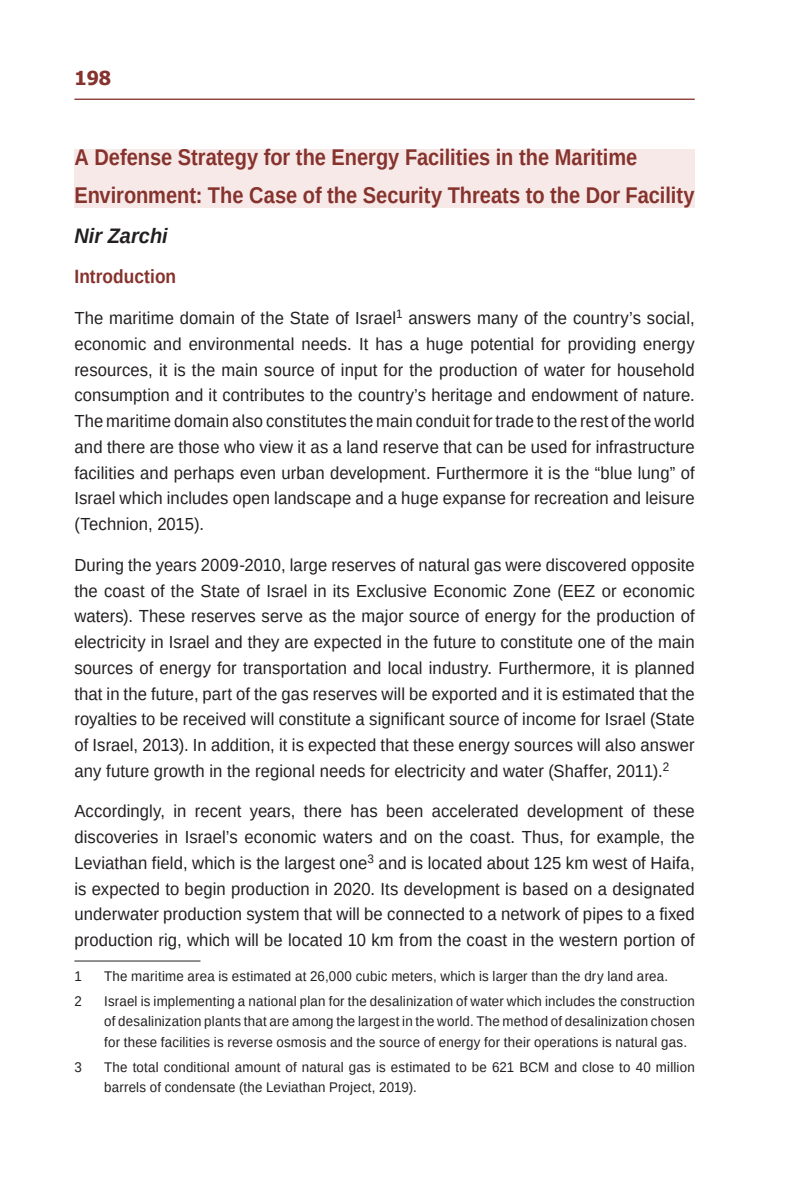
<style>
.page{position:relative;width:794px;height:1191px;background:#fff}
.page>*{position:absolute;margin:0;border:0;box-sizing:border-box;transform-origin:0 0}
.כותרת_1{font:700 22.75px/37.1px "Arimo";color:#86322d;scale:.88 1}
.מחבר{font:italic 700 21px "Arimo";color:#231f20;scale:.95 1}
.כותרת_2{font:700 19.25px "Arimo";letter-spacing:.005em;color:#86322d;scale:.9 1}
.t1{font:700 19.25px "Tahoma";color:#86322d}
.t2{font:17.5px/25.7px "Arimo";letter-spacing:.005em;color:#231f20;text-align:justify;scale:.95 1}
.הערת_שוליים{font:14px/20.1px "Arimo";letter-spacing:.015em;color:#231f20;text-align:justify;scale:.95 1}
</style>
<div class="page">
<hr style="left:74px;top:99px;width:620px;height:1px;background:#86322d">
<div style="left:74px;top:149px;width:620px;height:58px;background:#f7e9e8"></div>
<hr style="left:74px;top:960px;width:126px;height:1px;background:#231f20">
<p class="t1" style="left:74px;top:65px;width:38px">198</p>
<p class="כותרת_1" style="left:74px;top:139px;width:706px">A Defense Strategy for the Energy Facilities in the Maritime<br>Environment: The Case of the Security Threats to the Dor Facility</p>
<p class="מחבר" style="left:74px;top:221px;width:100px">Nir Zarchi</p>
<p class="כותרת_2" style="left:74px;top:264px;width:115px">Introduction</p>
<p class="t2" style="left:74px;top:305px;width:654px">The maritime domain of the State of Israel<sup>1</sup> answers many of the country’s social, economic and environmental needs. It has a huge potential for providing energy resources, it is the main source of input for the production of water for household consumption and it contributes to the country’s heritage and endowment of nature.<br>The maritime domain also constitutes the main conduit for trade to the rest of the world and there are those who view it as a land reserve that can be used for infrastructure facilities and perhaps even urban development. Furthermore it is the “blue lung” of Israel which includes open landscape and a huge expanse for recreation and leisure (Technion, 2015).</p>
<p class="t2" style="left:74px;top:552px;width:654px">During the years 2009-2010, large reserves of natural gas were discovered opposite the coast of the State of Israel in its Exclusive Economic Zone (EEZ or economic waters). These reserves serve as the major source of energy for the production of electricity in Israel and they are expected in the future to constitute one of the main sources of energy for transportation and local industry. Furthermore, it is planned that in the future, part of the gas reserves will be exported and it is estimated that the royalties to be received will constitute a significant source of income for Israel (State of Israel, 2013). In addition, it is expected that these energy sources will also answer any future growth in the regional needs for electricity and water (Shaffer, 2011).<sup>2</sup></p>
<p class="t2" style="left:74px;top:798px;width:654px">Accordingly, in recent years, there has been accelerated development of these discoveries in Israel’s economic waters and on the coast. Thus, for example, the Leviathan field, which is the largest one<sup>3</sup> and is located about 125 km west of Haifa, is expected to begin production in 2020. Its development is based on a designated underwater production system that will be connected to a network of pipes to a fixed production rig, which will be located 10 km from the coast in the western portion of</p>
<p class="הערת_שוליים" style="left:74px;top:966px;width:9px">1</p>
<p class="הערת_שוליים" style="left:104px;top:966px;width:595px">The maritime area is estimated at 26,000 cubic meters, which is larger than the dry land area.</p>
<p class="הערת_שוליים" style="left:74px;top:991px;width:9px">2</p>
<p class="הערת_שוליים" style="left:104px;top:991px;width:623px">Israel is implementing a national plan for the desalinization of water which includes the construction of desalinization plants that are among the largest in the world. The method of desalinization chosen for these facilities is reverse osmosis and the source of energy for their operations is natural gas.</p>
<p class="הערת_שוליים" style="left:74px;top:1056px;width:9px">3</p>
<p class="הערת_שוליים" style="left:104px;top:1056px;width:623px">The total conditional amount of natural gas is estimated to be 621 BCM and close to 40 million barrels of condensate (the Leviathan Project, 2019).</p>
</div>
